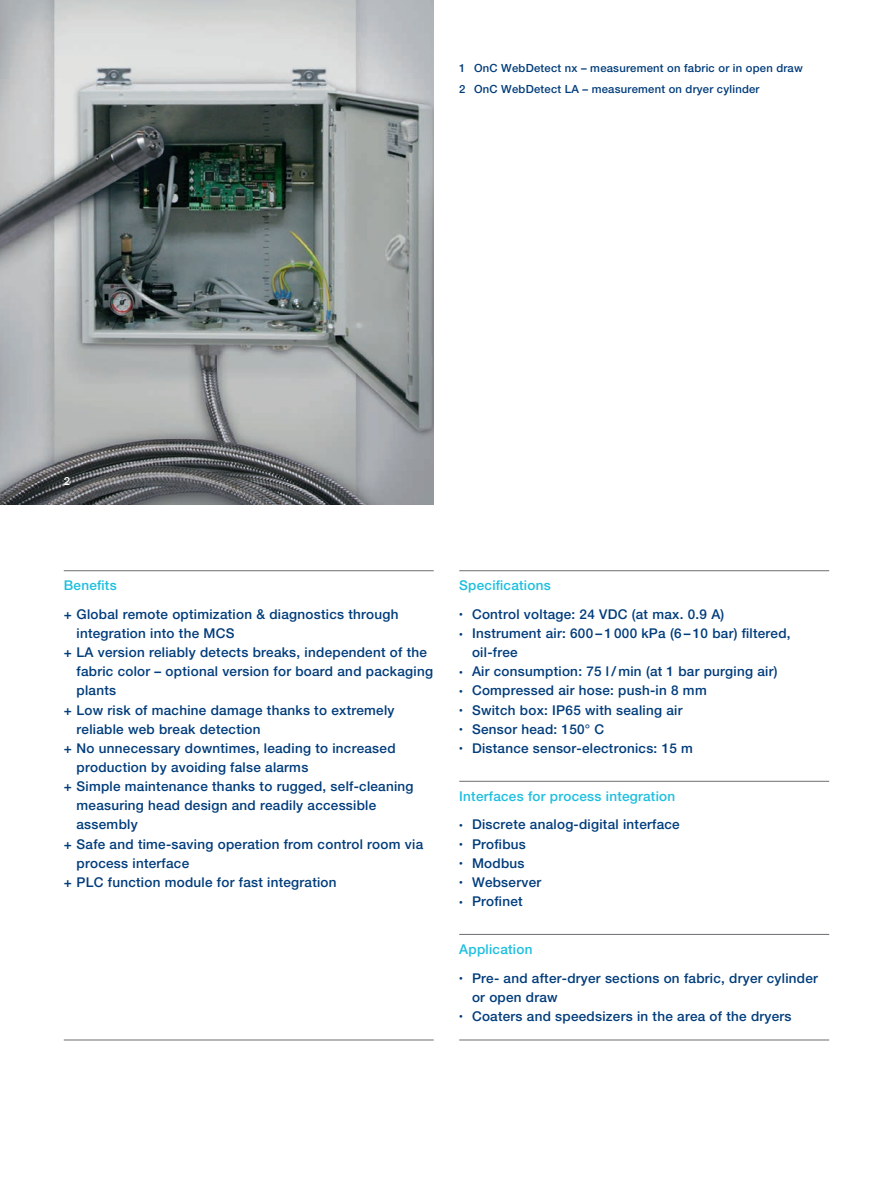
<style>
.page{position:relative;width:893px;height:1191px;background:#fff}
.page>*{position:absolute;margin:0;border:0;box-sizing:border-box;transform-origin:0 0}
.t1{font:500 13.5px/19.2px "Helvetica Neue LT Pro";letter-spacing:.02em;color:#013c7b}
.t2{font:500 13.5px "Helvetica Neue LT Pro";letter-spacing:.02em;color:#1cbfdf}
.t3{font:500 11.25px/21.5px "Helvetica Neue LT Pro";letter-spacing:.02em;color:#013c7b}
.t4{font:500 11.25px "Helvetica Neue LT Pro";color:#fff}
.s1{font-size:7.5px}
</style>
<div class="page">
<hr style="left:64px;top:570px;width:370px;height:1px;background:#6c6d70">
<hr style="left:459px;top:570px;width:370px;height:1px;background:#6c6d70">
<hr style="left:459px;top:781px;width:370px;height:1px;background:#6c6d70">
<hr style="left:459px;top:934px;width:370px;height:1px;background:#6c6d70">
<hr style="left:459px;top:1039px;width:370px;height:1px;background:#6c6d70">
<hr style="left:64px;top:1039px;width:370px;height:1px;background:#6c6d70">
<img style="left:0;top:0;width:434px;height:504px">
<p class="t3" style="left:459px;top:57px;width:345px">1 OnC WebDetect nx – measurement on fabric or in open draw<br>2 OnC WebDetect LA – measurement on dryer cylinder</p>
<p class="t4" style="left:64px;top:474px;width:8px">2</p>
<p class="t2" style="left:64px;top:577px;width:54px">Benefits</p>
<p class="t1" style="left:64px;top:604px;width:336px">+ Global remote optimization &amp; diagnostics through</p>
<p class="t1" style="left:77px;top:623px;width:159px">integration into the MCS</p>
<p class="t1" style="left:64px;top:642px;width:365px">+ LA version reliably detects breaks, independent of the</p>
<p class="t1" style="left:77px;top:662px;width:358px">fabric color – optional version for board and packaging</p>
<p class="t1" style="left:77px;top:681px;width:41px">plants</p>
<p class="t1" style="left:64px;top:700px;width:332px">+ Low risk of machine damage thanks to extremely</p>
<p class="t1" style="left:77px;top:719px;width:186px">reliable web break detection</p>
<p class="t1" style="left:64px;top:738px;width:333px">+ No unnecessary downtimes, leading to increased</p>
<p class="t1" style="left:77px;top:757px;width:233px">production by avoiding false alarms</p>
<p class="t1" style="left:64px;top:776px;width:351px">+ Simple maintenance thanks to rugged, self-cleaning</p>
<p class="t1" style="left:77px;top:795px;width:301px">measuring head design and readily accessible</p>
<p class="t1" style="left:77px;top:815px;width:63px">assembly</p>
<p class="t1" style="left:64px;top:834px;width:361px">+ Safe and time-saving operation from control room via</p>
<p class="t1" style="left:77px;top:853px;width:114px">process interface</p>
<p class="t1" style="left:64px;top:872px;width:274px">+ PLC function module for fast integration</p>
<p class="t2" style="left:459px;top:577px;width:93px">Specifications</p>
<p class="t1" style="left:459px;top:604px;width:267px"><span class="s1">•</span> Control voltage: 24 VDC (at max. 0.9 A)</p>
<p class="t1" style="left:472px;top:623px;width:320px;text-indent:-13px"><span class="s1">•</span> Instrument air: 600 – 1 000 kPa (6 – 10 bar) filtered, oil-free</p>
<p class="t1" style="left:459px;top:662px;width:320px"><span class="s1">•</span> Air consumption: 75 l/ min (at 1 bar purging air)</p>
<p class="t1" style="left:459px;top:681px;width:249px"><span class="s1">•</span> Compressed air hose: push-in 8 mm</p>
<p class="t1" style="left:459px;top:700px;width:225px"><span class="s1">•</span> Switch box: IP65 with sealing air</p>
<p class="t1" style="left:459px;top:719px;width:147px"><span class="s1">•</span> Sensor head: 150° C</p>
<p class="t1" style="left:459px;top:738px;width:235px"><span class="s1">•</span> Distance sensor-electronics: 15 m</p>
<p class="t2" style="left:459px;top:788px;width:218px">Interfaces for process integration</p>
<p class="t1" style="left:459px;top:815px;width:222px"><span class="s1">•</span> Discrete analog-digital interface</p>
<p class="t1" style="left:459px;top:834px;width:68px"><span class="s1">•</span> Profibus</p>
<p class="t1" style="left:459px;top:853px;width:67px"><span class="s1">•</span> Modbus</p>
<p class="t1" style="left:459px;top:872px;width:83px"><span class="s1">•</span> Webserver</p>
<p class="t1" style="left:459px;top:891px;width:65px"><span class="s1">•</span> Profinet</p>
<p class="t2" style="left:459px;top:941px;width:75px">Application</p>
<p class="t1" style="left:472px;top:968px;width:347px;text-indent:-13px"><span class="s1">•</span> Pre- and after-dryer sections on fabric, dryer cylinder or open draw</p>
<p class="t1" style="left:459px;top:1006px;width:334px"><span class="s1">•</span> Coaters and speedsizers in the area of the dryers</p>
</div>
